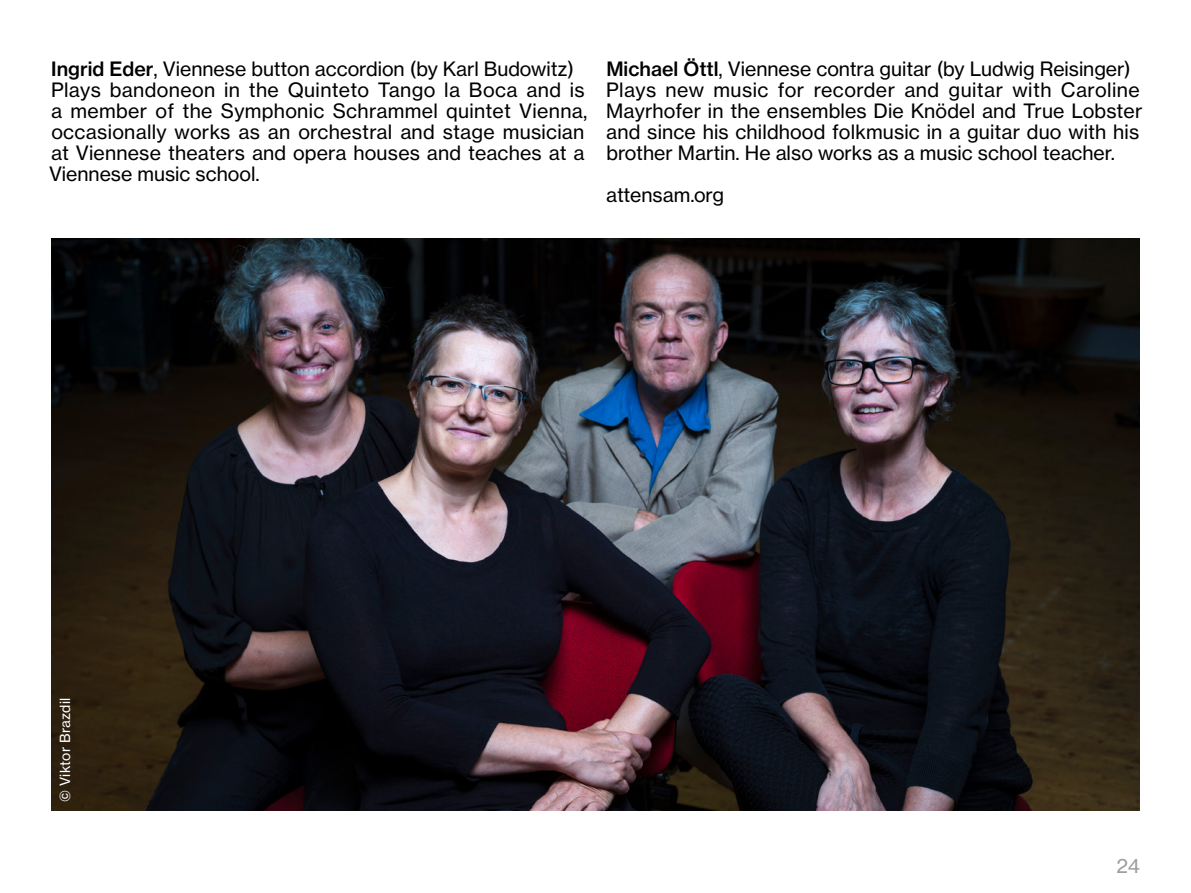
<style>
.page{position:relative;width:1191px;height:893px;background:#fff}
.page>*{position:absolute;margin:0;border:0;box-sizing:border-box;transform-origin:0 0}
.fließtext_englisch_o{font:19.5px/21px "N Haas Grotesk TX Pro 55 Rg";letter-spacing:.005em;color:#000}
.t1{font:19.5px "N Haas Grotesk TX Pro 55 Rg";color:#9d9e9e}
.credits{font:13.8px "N Haas Grotesk TX Pro 55 Rg";letter-spacing:.02em;color:#fff}
.s1{font-family:"N Haas Grotesk TX Pro 65 Md"}
</style>
<div class="page">
<img style="left:51px;top:239px;width:1089px;height:572px">
<p class="fließtext_englisch_o" style="left:51px;top:58px;width:524px"><span class="s1">Ingrid Eder</span>, Viennese button accordion (by Karl Budowitz)</p>
<p class="fließtext_englisch_o" style="left:49px;top:79px;width:540px">Plays bandoneon in the Quinteto Tango la Boca and is a member of the Symphonic Schrammel quintet Vienna, occasionally works as an orchestral and stage musician at Viennese theaters and opera houses and teaches at a Viennese music school.</p>
<p class="fließtext_englisch_o" style="left:606px;top:58px;width:526px"><span class="s1">Michael Öttl</span>, Viennese contra guitar (by Ludwig Reisinger)</p>
<p class="fließtext_englisch_o" style="left:606px;top:79px;width:538px">Plays new music for recorder and guitar with Caroline Mayrhofer in the ensembles Die Knödel and True Lobster and since his childhood folkmusic in a guitar duo with his brother Martin. He also works as a music school teacher.</p>
<p class="fließtext_englisch_o" style="left:606px;top:184px;width:119px">attensam.org</p>
<p class="credits" style="left:57px;top:802px;width:106px;rotate:-90deg">© Viktor Brazdil</p>
<p class="t1" style="left:1116px;top:854px;width:25px">24</p>
</div>
